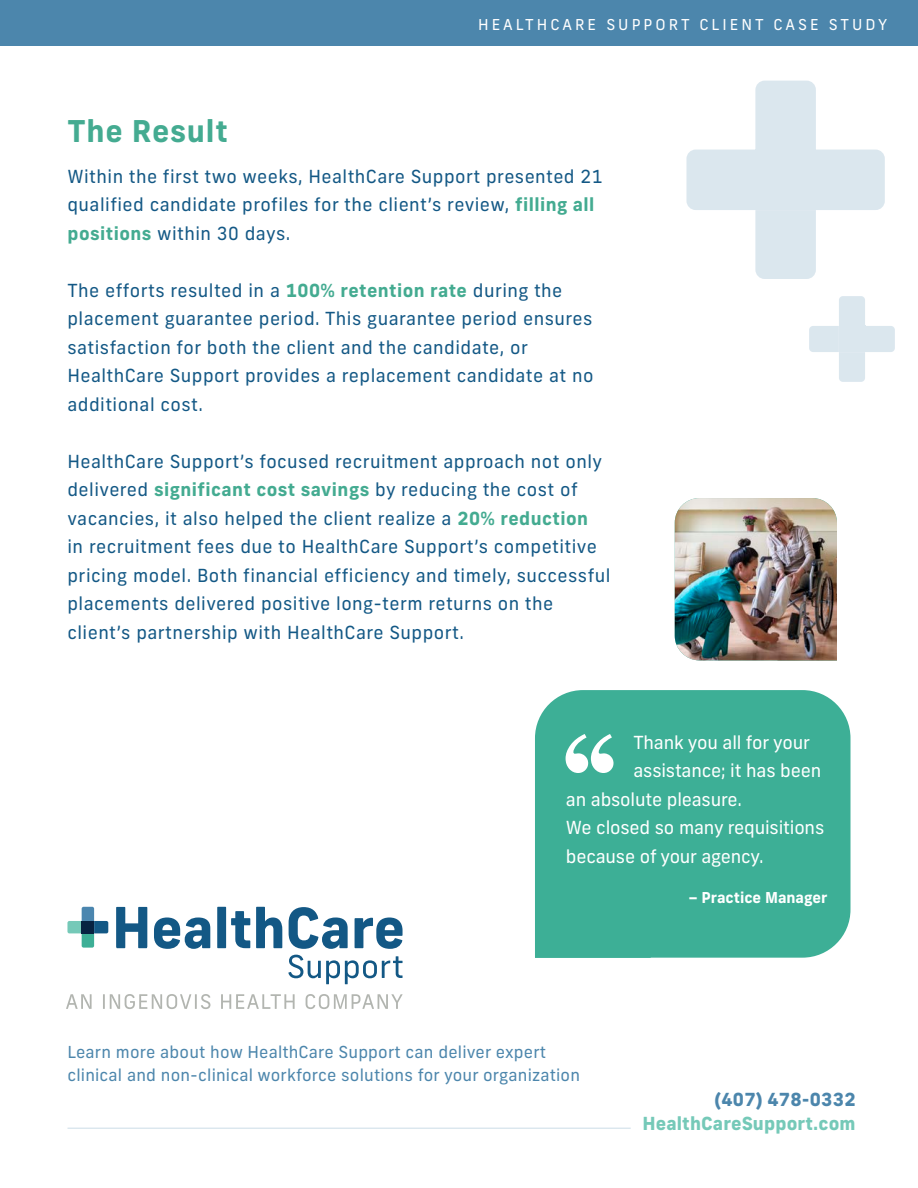
<style>
.page{position:relative;width:918px;height:1188px;background:#fff}
.page>*{position:absolute;margin:0;border:0;box-sizing:border-box;transform-origin:0 0}
.t1{font:700 30px "New Frank";letter-spacing:.025em;color:#44ab91}
.t2{font:18px/28.5px "New Frank";letter-spacing:.025em;color:#135885}
.t3{font:18px/28.5px "New Frank";letter-spacing:-.01em;color:#fff}
.Main_Paragraph{font:800 18px "New Frank";letter-spacing:.01em;color:#75c9b8}
.Main_Paragraph-2{font:800 18px "New Frank";letter-spacing:.01em;color:#4c86ac}
.Main_Paragraph-3{font:16.5px/22.5px "New Frank";letter-spacing:.01em;color:#4c86ac}
.t4{font:15px "New Frank";letter-spacing:.2em;color:#fff}
.t5{font:700 15px "New Frank";color:#fff}
.s1{font-weight:700;color:#44ab91}
</style>
<div class="page">
<div style="left:217px;top:907px;width:9px;height:41px;background:#135885"></div>
<svg style="left:256px;top:907px;width:26px;height:41px"></svg>
<svg style="left:231px;top:911px;width:19px;height:37px"></svg>
<svg style="left:154px;top:918px;width:56px;height:31px"></svg>
<svg style="left:116px;top:907px;width:31px;height:41px"></svg>
<svg style="left:355px;top:918px;width:48px;height:31px"></svg>
<svg style="left:289px;top:907px;width:59px;height:42px"></svg>
<svg style="left:288px;top:955px;width:115px;height:29px"></svg>
<svg style="left:67px;top:907px;width:41px;height:41px"></svg>
<svg style="left:66px;top:994px;width:26px;height:15px"></svg>
<svg style="left:103px;top:994px;width:107px;height:15px"></svg>
<svg style="left:221px;top:994px;width:74px;height:15px"></svg>
<svg style="left:306px;top:994px;width:97px;height:15px"></svg>
<div style="left:0;top:0;width:918px;height:46px;background:#4c86ac"></div>
<hr style="left:68px;top:1128px;width:563px;height:1px;background:#4c86ac">
<svg style="left:686px;top:81px;width:199px;height:198px"></svg>
<svg style="left:809px;top:296px;width:86px;height:86px"></svg>
<div style="left:535px;top:690px;width:315px;height:268px;background:#3daf96"></div>
<svg style="left:566px;top:734px;width:48px;height:39px"></svg>
<img style="left:675px;top:498px;width:162px;height:163px">
<p class="t4" style="left:478px;top:15px;width:411px">HEALTHCARE SUPPORT CLIENT CASE STUDY</p>
<p class="t1" style="left:68px;top:112px;width:162px">The Result</p>
<p class="t2" style="left:68px;top:162px;width:537px">Within the first two weeks, HealthCare Support presented 21 qualified candidate profiles for the client’s review, <span class="s1">filling all positions</span> within 30 days.</p>
<p class="t2" style="left:68px;top:276px;width:528px">The efforts resulted in a <span class="s1">100% retention rate</span> during the placement guarantee period. This guarantee period ensures satisfaction for both the client and the candidate, or HealthCare Support provides a replacement candidate at no additional cost.</p>
<p class="t2" style="left:68px;top:447px;width:545px">HealthCare Support’s focused recruitment approach not only delivered <span class="s1">significant cost savings</span> by reducing the cost of vacancies, it also helped the client realize a <span class="s1">20% reduction<br></span>in recruitment fees due to HealthCare Support’s competitive pricing model. Both financial efficiency and timely, successful placements delivered positive long-term returns on the client’s partnership with HealthCare Support.</p>
<p class="t3" style="left:633px;top:728px;width:178px">Thank you all for your</p>
<p class="t3" style="left:566px;top:756px;width:260px;text-indent:68px">assistance; it has been an absolute pleasure.<br>We closed so many requisitions because of your agency.</p>
<p class="t5" style="left:688px;top:888px;width:141px">− Practice Manager</p>
<p class="Main_Paragraph-3" style="left:68px;top:1041px;width:514px">Learn more about how HealthCare Support can deliver expert clinical and non-clinical workforce solutions for your organization</p>
<p class="Main_Paragraph-2" style="left:715px;top:1088px;width:143px">(407) 478-0332</p>
<p class="Main_Paragraph" style="left:642px;top:1112px;width:215px">HealthCareSupport.com</p>
</div>
